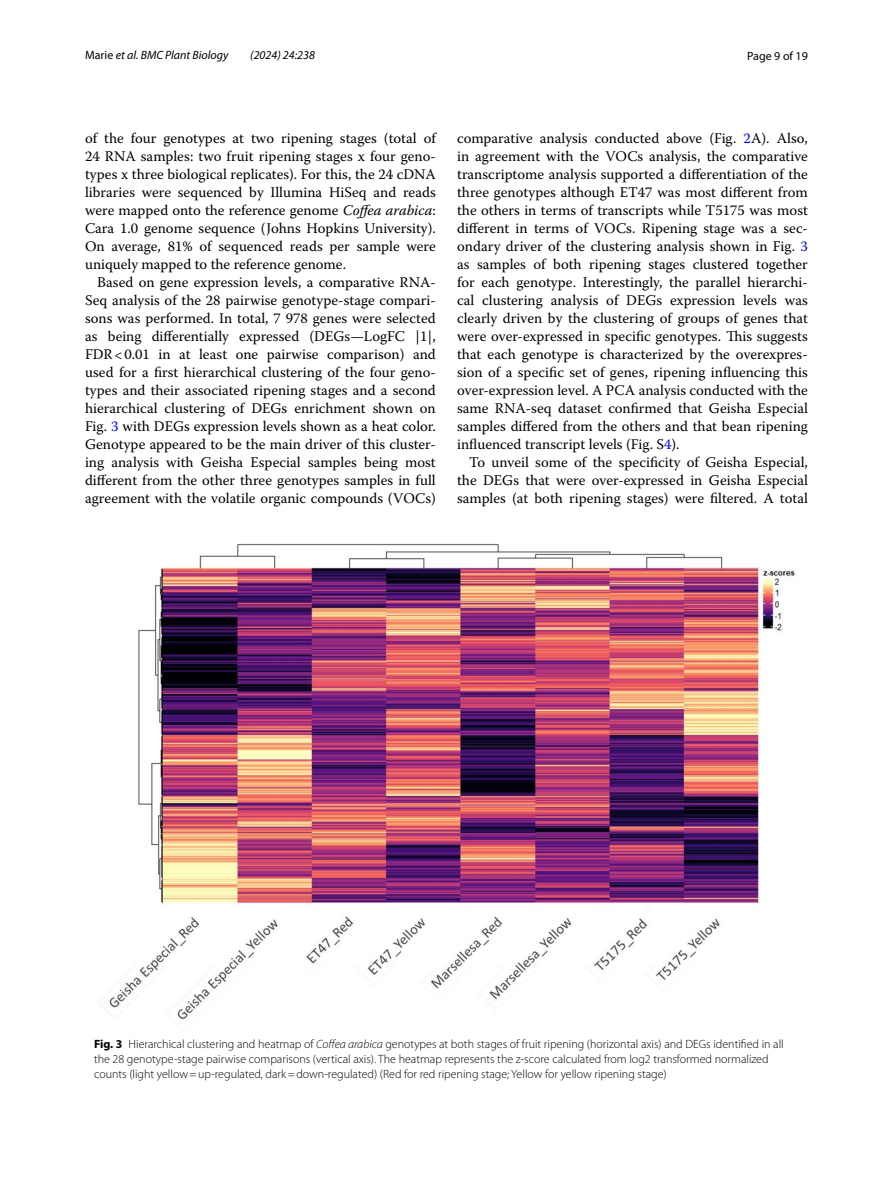
<style>
.page{position:relative;width:893px;height:1187px;background:#fff}
.page>*{position:absolute;margin:0;border:0;box-sizing:border-box;transform-origin:0 0}
.t1{font:14.7px/18px "Warnock Pro";color:#000;text-align:justify}
.t2{font:300 12px/15px "Myriad Pro";color:#000}
.t3{font:italic 12px "Myriad Pro";color:#000}
.t4{font:12px "Myriad Pro";color:#000}
.s1{font-style:normal}
.s2{font-style:italic}
.s3{color:#00f}
.s4{font-weight:700}
</style>
<div class="page">
<img style="left:107px;top:543px;width:688px;height:477px">
<p class="t3" style="left:85px;top:48px;width:145px"><span class="s1">Marie</span> et al. BMC Plant Biology</p>
<p class="t3" style="left:250px;top:48px;width:66px">(2024) 24:238</p>
<p class="t4" style="left:747px;top:48px;width:62px">Page 9 of 19</p>
<p class="t1" style="left:85px;top:128px;width:352px">of the four genotypes at two ripening stages (total of 24 RNA samples: two fruit ripening stages x four geno&shy;types x three biological replicates). For this, the 24 cDNA libraries were sequenced by Illumina HiSeq and reads were mapped onto the reference genome <span class="s2">Coffea arabica</span>:<br>Cara 1.0 genome sequence (Johns Hopkins University).<br>On average, 81% of sequenced reads per sample were uniquely mapped to the reference genome.</p>
<p class="t1" style="left:85px;top:272px;width:352px;text-indent:12px">Based on gene expression levels, a comparative RNA-Seq analysis of the 28 pairwise genotype-stage compari&shy;sons was performed. In total, 7 978 genes were selected as being differentially expressed (DEGs—LogFC |1|, FDR&lt;0.01 in at least one pairwise comparison) and used for a first hierarchical clustering of the four geno&shy;types and their associated ripening stages and a second hierarchical clustering of DEGs enrichment shown on Fig. <span class="s3">3</span> with DEGs expression levels shown as a heat color.<br>Genotype appeared to be the main driver of this cluster&shy;ing analysis with Geisha Especial samples being most different from the other three genotypes samples in full agreement with the volatile organic compounds (VOCs)</p>
<p class="t1" style="left:457px;top:128px;width:352px">comparative analysis conducted above (Fig. <span class="s3">2</span>A). Also, in agreement with the VOCs analysis, the comparative transcriptome analysis supported a differentiation of the three genotypes although ET47 was most different from the others in terms of transcripts while T5175 was most different in terms of VOCs. Ripening stage was a sec&shy;ondary driver of the clustering analysis shown in Fig. <span class="s3">3 </span>as samples of both ripening stages clustered together for each genotype. Interestingly, the parallel hierarchi&shy;cal clustering analysis of DEGs expression levels was clearly driven by the clustering of groups of genes that were over-expressed in specific genotypes. This suggests that each genotype is characterized by the overexpres&shy;sion of a specific set of genes, ripening influencing this over-expression level. A PCA analysis conducted with the same RNA-seq dataset confirmed that Geisha Especial samples differed from the others and that bean ripening influenced transcript levels (Fig. S<span class="s3">4</span>).</p>
<p class="t1" style="left:457px;top:452px;width:352px;text-indent:12px">To unveil some of the specificity of Geisha Especial, the DEGs that were over-expressed in Geisha Especial samples (at both ripening stages) were filtered. A total</p>
<p class="t2" style="left:94px;top:1036px;width:691px"><span class="s4">Fig. 3</span> Hierarchical clustering and heatmap of <span class="s2">Coffea arabica</span> genotypes at both stages of fruit ripening (horizontal axis) and DEGs identified in all the 28 genotype-stage pairwise comparisons (vertical axis). The heatmap represents the z-score calculated from log2 transformed normalized counts (light yellow=up-regulated, dark=down-regulated) (Red for red ripening stage; Yellow for yellow ripening stage)</p>
</div>
